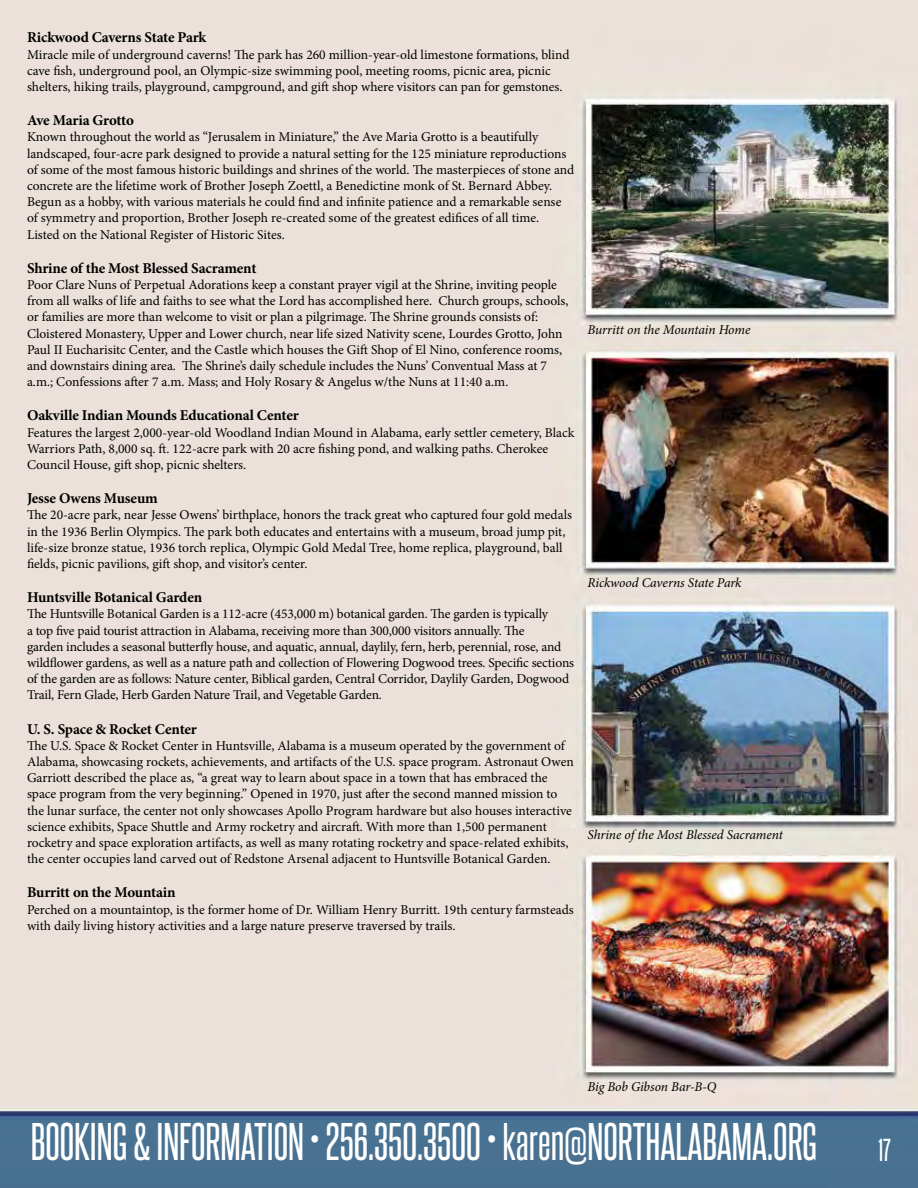
<style>
.page{position:relative;width:918px;height:1188px;background:#fff}
.page>*{position:absolute;margin:0;border:0;box-sizing:border-box;transform-origin:0 0}
.t1{font:45px "Steelfish Rg";color:#fff}
.t2{font:27px "Steelfish Rg";color:#fff}
.t3{font:700 15px "Minion Pro";letter-spacing:-.01em;color:#000}
.t4{font:13.5px/16.2px "Minion Pro";letter-spacing:-.005em;color:#000}
.t5{font:italic 13.5px "Minion Pro";letter-spacing:-.01em;color:#000}
</style>
<div class="page">
<img style="left:0;top:0;width:918px;height:1188px">
<p class="t3" style="left:27px;top:27px;width:181px">Rickwood Caverns State Park</p>
<p class="t4" style="left:27px;top:46px;width:544px">Miracle mile of underground caverns! The park has 260 million-year-old limestone formations, blind cave fish, underground pool, an Olympic-size swimming pool, meeting rooms, picnic area, picnic shelters, hiking trails, playground, campground, and gift shop where visitors can pan for gemstones.</p>
<p class="t3" style="left:27px;top:110px;width:108px">Ave Maria Grotto</p>
<p class="t4" style="left:27px;top:129px;width:549px">Known throughout the world as “Jerusalem in Miniature,” the Ave Maria Grotto is a beautifully landscaped, four-acre park designed to provide a natural setting for the 125 miniature reproductions of some of the most famous historic buildings and shrines of the world. The masterpieces of stone and concrete are the lifetime work of Brother Joseph Zoettl, a Benedictine monk of St. Bernard Abbey.<br>Begun as a hobby, with various materials he could find and infinite patience and a remarkable sense of symmetry and proportion, Brother Joseph re-created some of the greatest edifices of all time.<br>Listed on the National Register of Historic Sites.</p>
<p class="t3" style="left:27px;top:257px;width:231px">Shrine of the Most Blessed Sacrament</p>
<p class="t4" style="left:27px;top:277px;width:543px">Poor Clare Nuns of Perpetual Adorations keep a constant prayer vigil at the Shrine, inviting people from all walks of life and faiths to see what the Lord has accomplished here. Church groups, schools, or families are more than welcome to visit or plan a pilgrimage. The Shrine grounds consists of:<br>Cloistered Monastery, Upper and Lower church, near life sized Nativity scene, Lourdes Grotto, John Paul II Eucharisitc Center, and the Castle which houses the Gift Shop of El Nino, conference rooms, and downstairs dining area. The Shrine’s daily schedule includes the Nuns’ Conventual Mass at 7 a.m.; Confessions after 7 a.m. Mass; and Holy Rosary &amp; Angelus w/the Nuns at 11:40 a.m.</p>
<p class="t3" style="left:27px;top:405px;width:273px">Oakville Indian Mounds Educational Center</p>
<p class="t4" style="left:27px;top:424px;width:549px">Features the largest 2,000-year-old Woodland Indian Mound in Alabama, early settler cemetery, Black<br>Warriors Path, 8,000 sq. ft. 122-acre park with 20 acre fishing pond, and walking paths. Cherokee<br>Council House, gift shop, picnic shelters.</p>
<p class="t3" style="left:27px;top:488px;width:132px">Jesse Owens Museum</p>
<p class="t4" style="left:27px;top:507px;width:547px">The 20-acre park, near Jesse Owens’ birthplace, honors the track great who captured four gold medals in the 1936 Berlin Olympics. The park both educates and entertains with a museum, broad jump pit, life-size bronze statue, 1936 torch replica, Olympic Gold Medal Tree, home replica, playground, ball fields, picnic pavilions, gift shop, and visitor’s center.</p>
<p class="t3" style="left:27px;top:587px;width:177px">Huntsville Botanical Garden</p>
<p class="t4" style="left:27px;top:606px;width:549px">The Huntsville Botanical Garden is a 112-acre (453,000 m) botanical garden. The garden is typically<br>a top five paid tourist attraction in Alabama, receiving more than 300,000 visitors annually. The<br>garden includes a seasonal butterfly house, and aquatic, annual, daylily, fern, herb, perennial, rose, and wildflower gardens, as well as a nature path and collection of Flowering Dogwood trees. Specific sections of the garden are as follows: Nature center, Biblical garden, Central Corridor, Daylily Garden, Dogwood Trail, Fern Glade, Herb Garden Nature Trail, and Vegetable Garden.</p>
<p class="t3" style="left:27px;top:718px;width:171px">U. S. Space &amp; Rocket Center</p>
<p class="t4" style="left:27px;top:737px;width:548px">The U.S. Space &amp; Rocket Center in Huntsville, Alabama is a museum operated by the government of Alabama, showcasing rockets, achievements, and artifacts of the U.S. space program. Astronaut Owen Garriott described the place as, “a great way to learn about space in a town that has embraced the space program from the very beginning.” Opened in 1970, just after the second manned mission to the lunar surface, the center not only showcases Apollo Program hardware but also houses interactive science exhibits, Space Shuttle and Army rocketry and aircraft. With more than 1,500 permanent rocketry and space exploration artifacts, as well as many rotating rocketry and space-related exhibits, the center occupies land carved out of Redstone Arsenal adjacent to Huntsville Botanical Garden.</p>
<p class="t3" style="left:27px;top:882px;width:150px">Burritt on the Mountain</p>
<p class="t4" style="left:27px;top:901px;width:548px">Perched on a mountaintop, is the former home of Dr. William Henry Burritt. 19th century farmsteads with daily living history activities and a large nature preserve traversed by trails.</p>
<p class="t5" style="left:588px;top:321px;width:164px">Burritt on the Mountain Home</p>
<p class="t5" style="left:588px;top:573px;width:156px">Rickwood Caverns State Park</p>
<p class="t5" style="left:588px;top:826px;width:197px">Shrine of the Most Blessed Sacrament</p>
<p class="t5" style="left:588px;top:1078px;width:130px">Big Bob Gibson Bar-B-Q</p>
<h1 class="t1" style="left:31px;top:1114px;width:788px">BOOKING &amp; INFORMATION • 256.350.3500 • karen@NORTHALABAMA.ORG</h1>
<h2 class="t2" style="left:878px;top:1134px;width:14px">17</h2>
</div>
